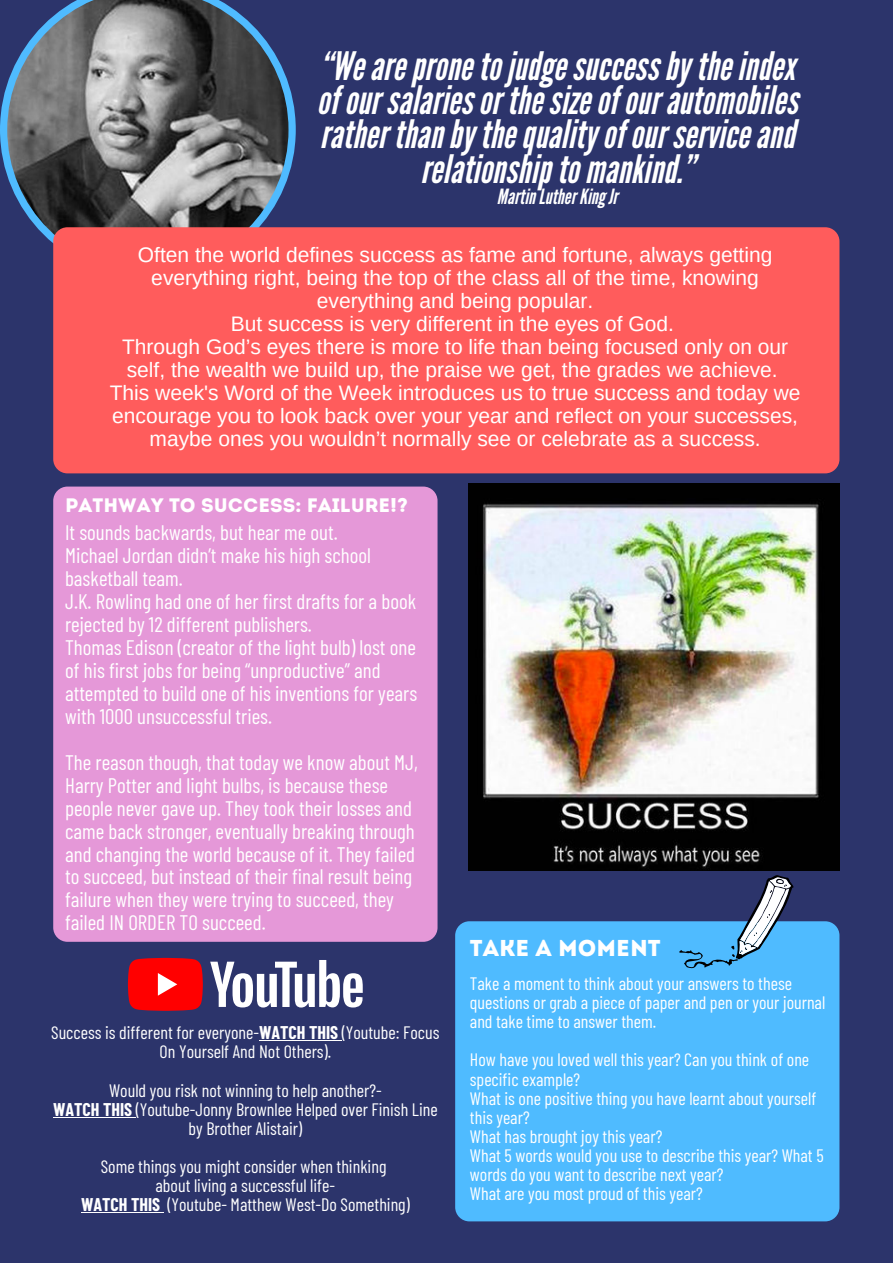
<style>
.page{position:relative;width:893px;height:1264px;background:#fff}
.page>*{position:absolute;margin:0;border:0;box-sizing:border-box;transform-origin:0 0}
.t1{font:italic 39.15px/34.2px "League Gothic";color:#fff;text-align:center}
.t2{font:22.95px "Intro";color:#fff}
.t3{font:21px/23px "Barlow Condensed";color:#fff}
.t4{font:21px/23px "Arimo";color:#fff;text-align:center}
.t5{font:italic 21px "League Gothic";color:#fff}
.t6{font:19.5px "Intro";color:#fff}
.t7{font:18px/19px "Barlow Condensed";color:#fff;text-align:center}
.s1{font-weight:700}
</style>
<div class="page">
<div style="left:0;top:0;width:892px;height:1262px;background:#2c346b"></div>
<svg style="left:0;top:83px;width:296px;height:94px"></svg>
<img style="left:7px;top:0;width:281px;height:243px">
<div style="left:53px;top:227px;width:786px;height:246px;background:#ff5c5c;border-radius:14px"></div>
<div style="left:53px;top:486px;width:384px;height:455px;background:#e598d8;border-radius:14px"></div>
<div style="left:455px;top:921px;width:384px;height:300px;background:#4fbbff;border-radius:14px"></div>
<img style="left:468px;top:484px;width:371px;height:386px">
<hr style="left:259px;top:1040px;width:83px;height:1px;background:#fff">
<hr style="left:53px;top:1116px;width:83px;height:1px;background:#fff">
<hr style="left:81px;top:1212px;width:79px;height:1px;background:#fff">
<svg style="left:128px;top:957px;width:75px;height:53px;background:#f01115"></svg>
<svg style="left:210px;top:960px;width:153px;height:47px"></svg>
<svg style="left:679px;top:875px;width:114px;height:93px"></svg>
<h1 class="t1" style="left:317px;top:49px;width:482px">“We are prone to judge success by the index of our salaries or the size of our automobiles rather than by the quality of our service and relationship to mankind.”</h1>
<p class="t5" style="left:497px;top:184px;width:122px">Martin Luther King Jr</p>
<p class="t4" style="left:110px;top:243px;width:692px">Often the world defines success as fame and fortune, always getting everything right, being the top of the class all of the time, knowing everything and being popular.<br>But success is very different in the eyes of God.<br>Through God’s eyes there is more to life than being focused only on our self, the wealth we build up, the praise we get, the grades we achieve.<br>This week's Word of the Week introduces us to true success and today we encourage you to look back over your year and reflect on your successes, maybe ones you wouldn’t normally see or celebrate as a success.</p>
<p class="t6" style="left:65px;top:493px;width:344px">PATHWAY TO SUCCESS: FAILURE!?</p>
<p class="t3" style="left:65px;top:519px;width:353px">It sounds backwards, but hear me out.<br>Michael Jordan didn’t make his high school basketball team.<br>J.K. Rowling had one of her first drafts for a book rejected by 12 different publishers.<br>Thomas Edison (creator of the light bulb) lost one of his first jobs for being “unproductive” and attempted to build one of his inventions for years with 1000 unsuccessful tries.</p>
<p class="t3" style="left:65px;top:749px;width:354px">The reason though, that today we know about MJ, Harry Potter and light bulbs, is because these people never gave up. They took their losses and came back stronger, eventually breaking through and changing the world because of it. They failed to succeed, but instead of their final result being failure when they were trying to succeed, they failed IN ORDER TO succeed.</p>
<p class="t7" style="left:51px;top:1022px;width:390px">Success is different for everyone-<span class="s1">WATCH THIS</span> (Youtube: Focus<br>On Yourself And Not Others).</p>
<p class="t7" style="left:53px;top:1079px;width:386px">Would you risk not winning to help another?-<br><span class="s1">WATCH THIS</span> (Youtube-Jonny Brownlee Helped over Finish Line by Brother Alistair)</p>
<p class="t7" style="left:81px;top:1155px;width:330px">Some things you might consider when thinking<br>about living a successful life-<br><span class="s1">WATCH THIS</span> (Youtube- Matthew West-Do Something)</p>
<p class="t2" style="left:470px;top:934px;width:192px">TAKE A MOMENT</p>
<p class="t7" style="left:470px;top:972px;width:357px;text-align:left">Take a moment to think about your answers to these questions or grab a piece of paper and pen or your journal and take time to answer them.</p>
<p class="t7" style="left:470px;top:1049px;width:355px;text-align:left">How have you loved well this year? Can you think of one specific example?<br>What is one positive thing you have learnt about yourself this year?<br>What has brought joy this year?<br>What 5 words would you use to describe this year? What 5 words do you want to describe next year?<br>What are you most proud of this year?</p>
</div>
